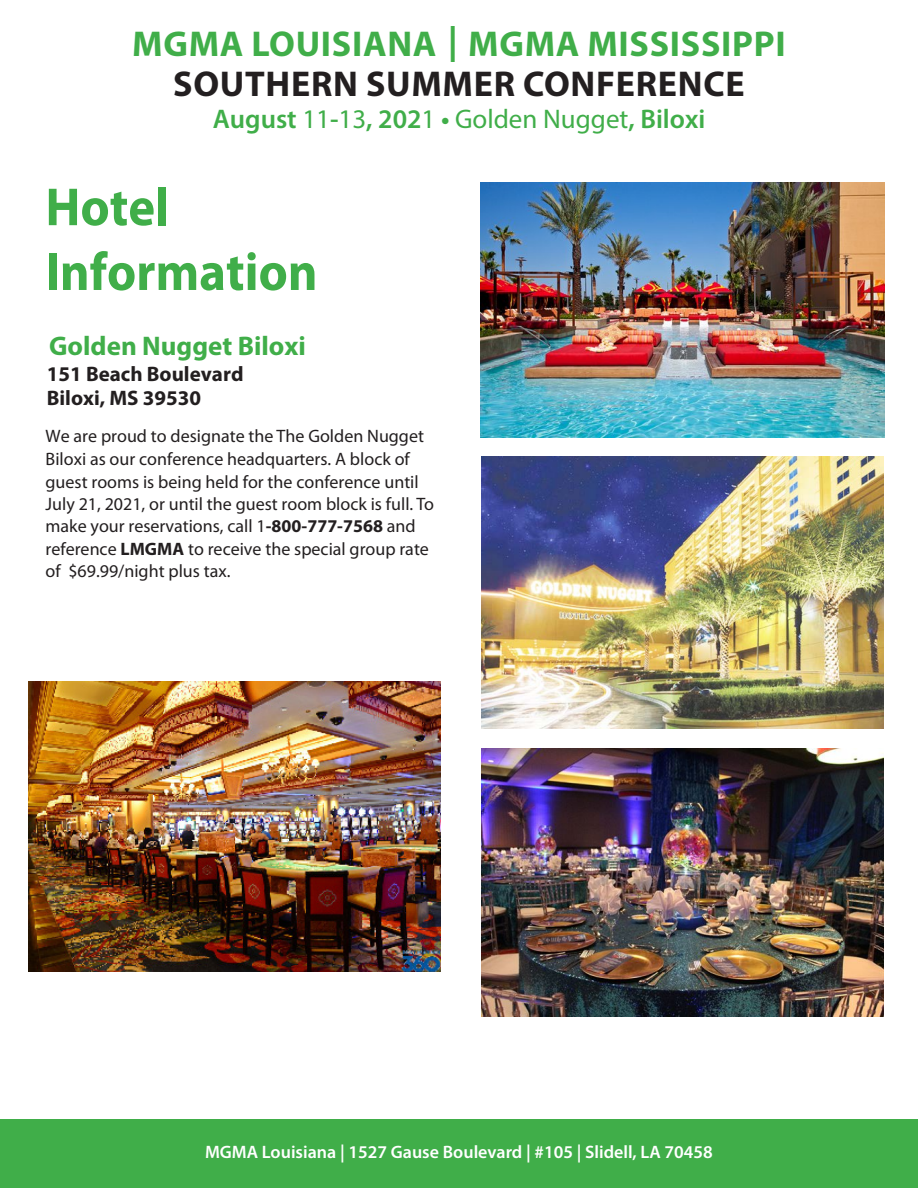
<style>
.page{position:relative;width:918px;height:1188px;background:#fff}
.page>*{position:absolute;margin:0;border:0;box-sizing:border-box;transform-origin:0 0}
.t1{font:700 54px/64.8px "Myriad Pro";color:#40ae49;scale:.94 1}
.t2{font:700 36px/40.2px "Myriad Pro";letter-spacing:.02em;color:#40ae49;text-align:center}
.t3{font:600 27px "Myriad Pro";color:#40ae49}
.t4{font:700 27px "Myriad Pro";color:#40ae49}
.t5{font:700 21px/23.7px "Myriad Pro";color:#231f20}
.t6{font:18px/22.5px "Myriad Pro";color:#231f20}
.t7{font:600 18px "Myriad Pro";color:#fff}
.s1{color:#231f20}
.s2{font-weight:400}
.s3{font-weight:700}
</style>
<div class="page">
<div style="left:0;top:1120px;width:918px;height:68px;background:#40ae49"></div>
<img style="left:28px;top:681px;width:413px;height:291px">
<img style="left:480px;top:183px;width:404px;height:254px">
<img style="left:481px;top:456px;width:402px;height:273px">
<img style="left:482px;top:748px;width:401px;height:268px">
<p class="t2" style="left:132px;top:22px;width:655px">MGMA LOUISIANA | MGMA MISSISSIPPI<br><span class="s1">SOUTHERN SUMMER CONFERENCE</span></p>
<p class="t3" style="left:213px;top:102px;width:494px">August <span class="s2">11</span>-<span class="s2">13</span>, 202<span class="s2">1</span> • <span class="s2">Golden Nugget</span>, Biloxi</p>
<p class="t1" style="left:45px;top:173px;width:291px">Hotel<br>Information</p>
<p class="t4" style="left:49px;top:328px;width:258px">Golden Nugget Biloxi</p>
<p class="t5" style="left:47px;top:362px;width:198px">151 Beach Boulevard<br>Biloxi, MS 39530</p>
<p class="t6" style="left:46px;top:425px;width:390px">We are proud to designate the The Golden Nugget Biloxi as our conference headquarters. A block of guest rooms is being held for the conference until July 21, 2021, or until the guest room block is full. To make your reservations, call 1<span class="s3">-800-777-7568</span> and reference <span class="s3">LMGMA</span> to receive the special group rate of $69.99/night plus tax.</p>
<p class="t7" style="left:205px;top:1140px;width:509px">MGMA Louisiana | 1527 Gause Boulevard | #105 | Slidell, LA 70458</p>
</div>
